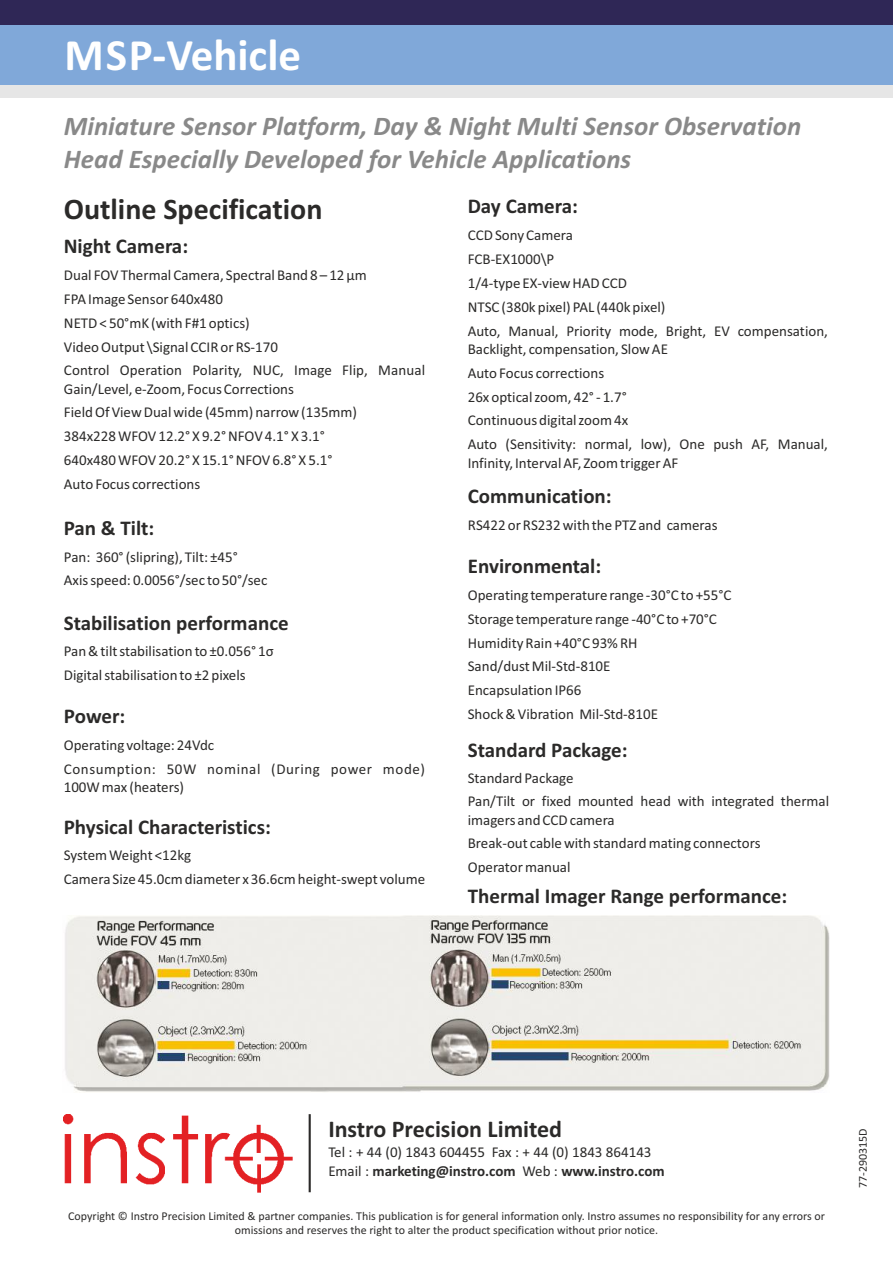
<style>
.page{position:relative;width:893px;height:1263px;background:#fff}
.page>*{position:absolute;margin:0;border:0;box-sizing:border-box;transform-origin:0 0}
.t1{font:700 45px "Calibri";color:#fff}
.t2{font:700 30px "Calibri";color:#2b2a29}
.t3{font:italic 700 27px/33px "Calibri";color:#898989}
.t4{font:700 24px "Calibri";color:#2b2a29}
.t5{font:700 21px "Calibri";color:#2b2a29}
.t6{font:15px/23.9px "Calibri";color:#2b2a29}
.t7{font:15px/23.9px "Calibri";letter-spacing:.04em;color:#2b2a29}
.t8{font:12px/14.7px "Calibri";color:#2b2a29;text-align:center}
.s1{font-weight:700}
</style>
<div class="page">
<hr style="left:309px;top:1114px;width:2px;height:78px;background:#2b2a29">
<img style="left:64px;top:1114px;width:228px;height:78px">
<img style="left:65px;top:915px;width:764px;height:177px">
<div style="left:0;top:0;width:893px;height:25px;background:#2f2756"></div>
<div style="left:0;top:25px;width:893px;height:60px;background:#80a8d9"></div>
<div style="left:0;top:85px;width:893px;height:12px;background:#e6e6e6"></div>
<h1 class="t1" style="left:65px;top:36px;width:238px">MSP-Vehicle</h1>
<h3 class="t3" style="left:64px;top:112px;width:739px">Miniature Sensor Platform, Day &amp; Night Multi Sensor Observation<br>Head Especially Developed for Vehicle Applications</h3>
<h2 class="t2" style="left:64px;top:197px;width:260px">Outline Specification</h2>
<h3 class="t5" style="left:64px;top:238px;width:126px">Night Camera:</h3>
<p class="t6" style="left:64px;top:264px;width:363px">Dual FOV Thermal Camera, Spectral Band 8 – 12 µm<br>FPA Image Sensor 640x480<br>NETD &lt; 50°mK (with F#1 optics)<br>Video Output \Signal CCIR or RS-170<br>Control Operation Polarity, NUC, Image Flip, Manual</p>
<p class="t6" style="left:64px;top:378px;width:295px">Gain/Level, e-Zoom, Focus Corrections<br>Field Of View Dual wide (45mm) narrow (135mm)<br>384x228 WFOV 12.2° X 9.2° NFOV 4.1° X 3.1° 640x480 WFOV 20.2° X 15.1° NFOV 6.8° X 5.1° Auto Focus corrections</p>
<h3 class="t5" style="left:468px;top:198px;width:112px">Day Camera:</h3>
<p class="t6" style="left:468px;top:225px;width:362px">CCD Sony Camera<br>FCB-EX1000\P<br>1/4-type EX-view HAD CCD<br>NTSC (380k pixel) PAL (440k pixel)<br>Auto, Manual, Priority mode, Bright, EV compensation,</p>
<p class="t6" style="left:468px;top:338px;width:362px">Backlight, compensation, Slow AE<br>Auto Focus corrections<br>26x optical zoom, 42° - 1.7°<br>Continuous digital zoom 4x<br>Auto (Sensitivity: normal, low), One push AF, Manual,</p>
<p class="t6" style="left:468px;top:452px;width:212px">Infinity, Interval AF, Zoom trigger AF</p>
<h3 class="t5" style="left:468px;top:487px;width:145px">Communication:</h3>
<h3 class="t5" style="left:64px;top:519px;width:92px">Pan &amp; Tilt:</h3>
<p class="t6" style="left:468px;top:514px;width:251px">RS422 or RS232 with the PTZ and cameras</p>
<p class="t6" style="left:64px;top:546px;width:205px">Pan: 360° (slipring), Tilt: ±45°<br>Axis speed: 0.0056°/sec to 50°/sec</p>
<h3 class="t5" style="left:64px;top:614px;width:226px">Stabilisation performance</h3>
<p class="t6" style="left:64px;top:641px;width:212px">Pan &amp; tilt stabilisation to ±0.056° 1σ<br>Digital stabilisation to ±2 pixels</p>
<h3 class="t5" style="left:64px;top:707px;width:63px">Power:</h3>
<p class="t7" style="left:64px;top:734px;width:363px">Operating voltage: 24Vdc<br>Consumption: 50W nominal (During power mode)</p>
<p class="t6" style="left:64px;top:776px;width:122px">100W max (heaters)</p>
<h3 class="t5" style="left:64px;top:818px;width:209px">Physical Characteristics:</h3>
<p class="t6" style="left:64px;top:844px;width:363px">System Weight &lt;12kg<br>Camera Size 45.0cm diameter x 36.6cm height-swept volume</p>
<h3 class="t5" style="left:468px;top:558px;width:135px">Environmental:</h3>
<p class="t6" style="left:468px;top:584px;width:265px">Operating temperature range -30°C to +55°C<br>Storage temperature range -40°C to +70°C<br>Humidity Rain +40°C 93% RH<br>Sand/dust Mil-Std-810E<br>Encapsulation IP66<br>Shock &amp; Vibration Mil-Std-810E</p>
<h3 class="t5" style="left:468px;top:741px;width:161px">Standard Package:</h3>
<p class="t6" style="left:468px;top:767px;width:363px">Standard Package<br>Pan/Tilt or fixed mounted head with integrated thermal</p>
<p class="t6" style="left:468px;top:809px;width:294px">imagers and CCD camera<br>Break-out cable with standard mating connectors<br>Operator manual</p>
<h3 class="t5" style="left:468px;top:887px;width:321px">Thermal Imager Range performance:</h3>
<h3 class="t4" style="left:328px;top:1119px;width:235px">Instro Precision Limited</h3>
<p class="t6" style="left:328px;top:1144px;width:338px;line-height:18.3px">Tel : + 44 (0) 1843 604455 Fax : + 44 (0) 1843 864143<br>Email : <span class="s1">marketing@instro.com</span> Web : <span class="s1">www.instro.com</span></p>
<p class="t8" style="left:68px;top:1209px;width:758px">Copyright © Instro Precision Limited &amp; partner companies. This publication is for general information only. Instro assumes no responsibility for any errors or omissions and reserves the right to alter the product specification without prior notice.</p>
<p class="t8" style="left:856px;top:1188px;width:61px;rotate:-90deg">77-290315D</p>
</div>
